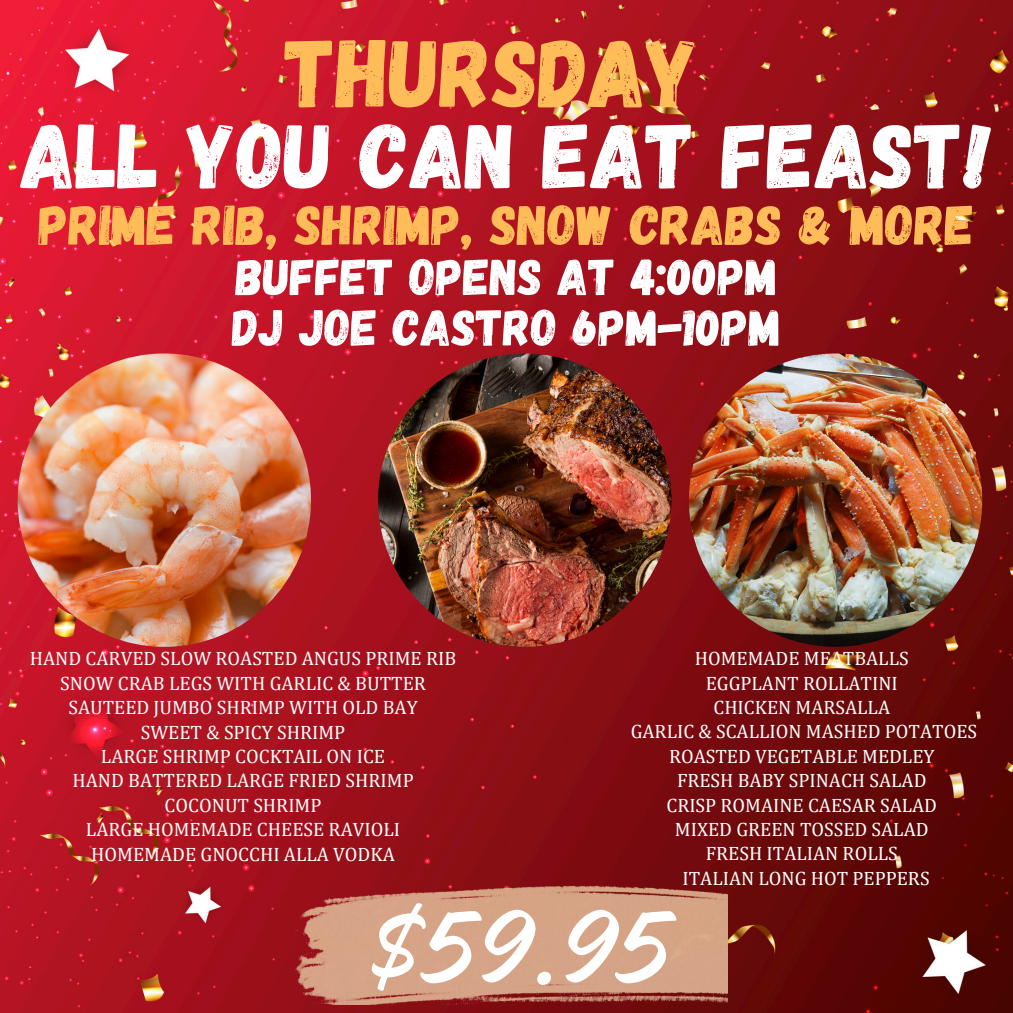
<style>
.page{position:relative;width:1013px;height:1013px;background:#fff}
.page>*{position:absolute;margin:0;border:0;box-sizing:border-box;transform-origin:0 0}
.t1{font:112.12px "Gladiola";color:#fff}
.t2{font:96.25px "Gagalin";color:#ffbd59}
.t3{font:92px "Gagalin";color:#fff}
.t4{font:56.12px "Gagalin";color:#ffbd59}
.t5{font:51.25px/50.6px "Gagalin";color:#fff}
.t6{font:19.38px "Cambria";color:#fff}
</style>
<div class="page">
<img style="left:0;top:0;width:1012px;height:1012px">
<img style="left:18px;top:353px;width:293px;height:294px;border-radius:50%">
<img style="left:378px;top:353px;width:293px;height:294px;border-radius:50%">
<img style="left:689px;top:353px;width:293px;height:294px;border-radius:50%">
<img style="left:288px;top:866px;width:440px;height:138px">
<p class="t2" style="left:285px;top:11px;width:415px">THURSDAY</p>
<h4 class="t3" style="left:21px;top:96px;width:972px">ALL YOU CAN EAT FEAST!</h4>
<h4 class="t4" style="left:39px;top:188px;width:936px">PRIME RIB, SHRIMP, SNOW CRABS &amp; MORE</h4>
<p class="t5" style="left:232px;top:249px;width:550px">BUFFET OPENS AT 4:00PM<br>DJ JOE CASTRO 6PM-10PM</p>
<p class="t6" style="left:30px;top:647px;width:428px">HAND CARVED SLOW ROASTED ANGUS PRIME RIB</p>
<p class="t6" style="left:60px;top:671px;width:367px">SNOW CRAB LEGS WITH GARLIC &amp; BUTTER</p>
<p class="t6" style="left:68px;top:695px;width:351px">SAUTEED JUMBO SHRIMP WITH OLD BAY</p>
<p class="t6" style="left:141px;top:720px;width:206px">SWEET &amp; SPICY SHRIMP</p>
<p class="t6" style="left:101px;top:744px;width:285px">LARGE SHRIMP COCKTAIL ON ICE</p>
<p class="t6" style="left:72px;top:769px;width:343px">HAND BATTERED LARGE FRIED SHRIMP</p>
<p class="t6" style="left:165px;top:793px;width:158px">COCONUT SHRIMP</p>
<p class="t6" style="left:86px;top:817px;width:316px">LARGE HOMEMADE CHEESE RAVIOLI</p>
<p class="t6" style="left:91px;top:842px;width:305px">HOMEMADE GNOCCHI ALLA VODKA</p>
<p class="t6" style="left:694px;top:646px;width:215px">HOMEMADE MEATBALLS</p>
<p class="t6" style="left:705px;top:671px;width:193px">EGGPLANT ROLLATINI</p>
<p class="t6" style="left:713px;top:695px;width:178px">CHICKEN MARSALLA</p>
<p class="t6" style="left:630px;top:720px;width:348px">GARLIC &amp; SCALLION MASHED POTATOES</p>
<p class="t6" style="left:669px;top:744px;width:267px">ROASTED VEGETABLE MEDLEY</p>
<p class="t6" style="left:677px;top:768px;width:251px">FRESH BABY SPINACH SALAD</p>
<p class="t6" style="left:666px;top:793px;width:272px">CRISP ROMAINE CAESAR SALAD</p>
<p class="t6" style="left:675px;top:817px;width:255px">MIXED GREEN TOSSED SALAD</p>
<p class="t6" style="left:705px;top:842px;width:193px">FRESH ITALIAN ROLLS</p>
<p class="t6" style="left:682px;top:866px;width:249px">ITALIAN LONG HOT PEPPERS</p>
<p class="t1" style="left:362px;top:862px;width:306px">$59.95</p>
</div>
